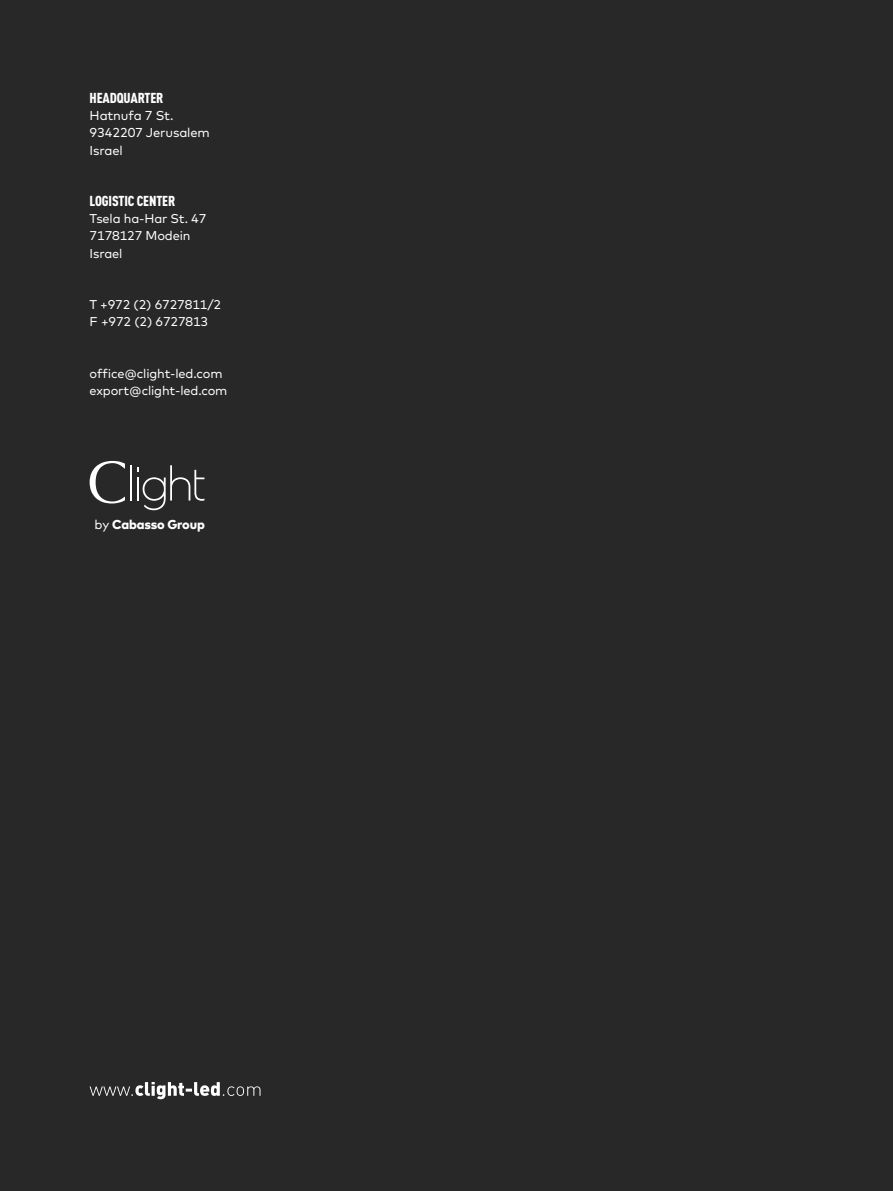
<style>
.page{position:relative;width:893px;height:1191px;background:#292829}
.page>*{position:absolute;margin:0;border:0;box-sizing:border-box;transform-origin:0 0}
.t1{font:900 condensed 14.25px "DIN Pro";letter-spacing:-.01em;color:#fff}
.t2{font:12.9px/17.1px "Mark";letter-spacing:-.01em;color:#fff}
.t3{font:800 12.9px "Mark";letter-spacing:-.01em;color:#fff}
.t4{font:12.75px/17.1px "Mark";letter-spacing:-.01em;color:#fff}
.s1{font-weight:400}
</style>
<div class="page">
<hr style="left:130px;top:465px;width:2px;height:35px;background:#fff">
<svg style="left:137px;top:465px;width:67px;height:45px"></svg>
<svg style="left:90px;top:461px;width:35px;height:42px"></svg>
<svg style="left:90px;top:1082px;width:170px;height:17px"></svg>
<p class="t1" style="left:90px;top:87px;width:75px">HEADQUARTER</p>
<p class="t2" style="left:90px;top:107px;width:122px">Hatnufa 7 St.<br>9342207 Jerusalem<br>Israel</p>
<p class="t1" style="left:90px;top:190px;width:87px">LOGISTIC CENTER</p>
<p class="t4" style="left:90px;top:210px;width:118px">Tsela ha-Har St. 47<br>7178127 Modein<br>Israel</p>
<p class="t4" style="left:90px;top:296px;width:133px">T +972 (2) 6727811/2<br>F +972 (2) 6727813</p>
<p class="t4" style="left:90px;top:365px;width:139px">office@clight-led.com export@clight-led.com</p>
<p class="t3" style="left:95px;top:515px;width:112px"><span class="s1">by</span> Cabasso Group</p>
</div>
